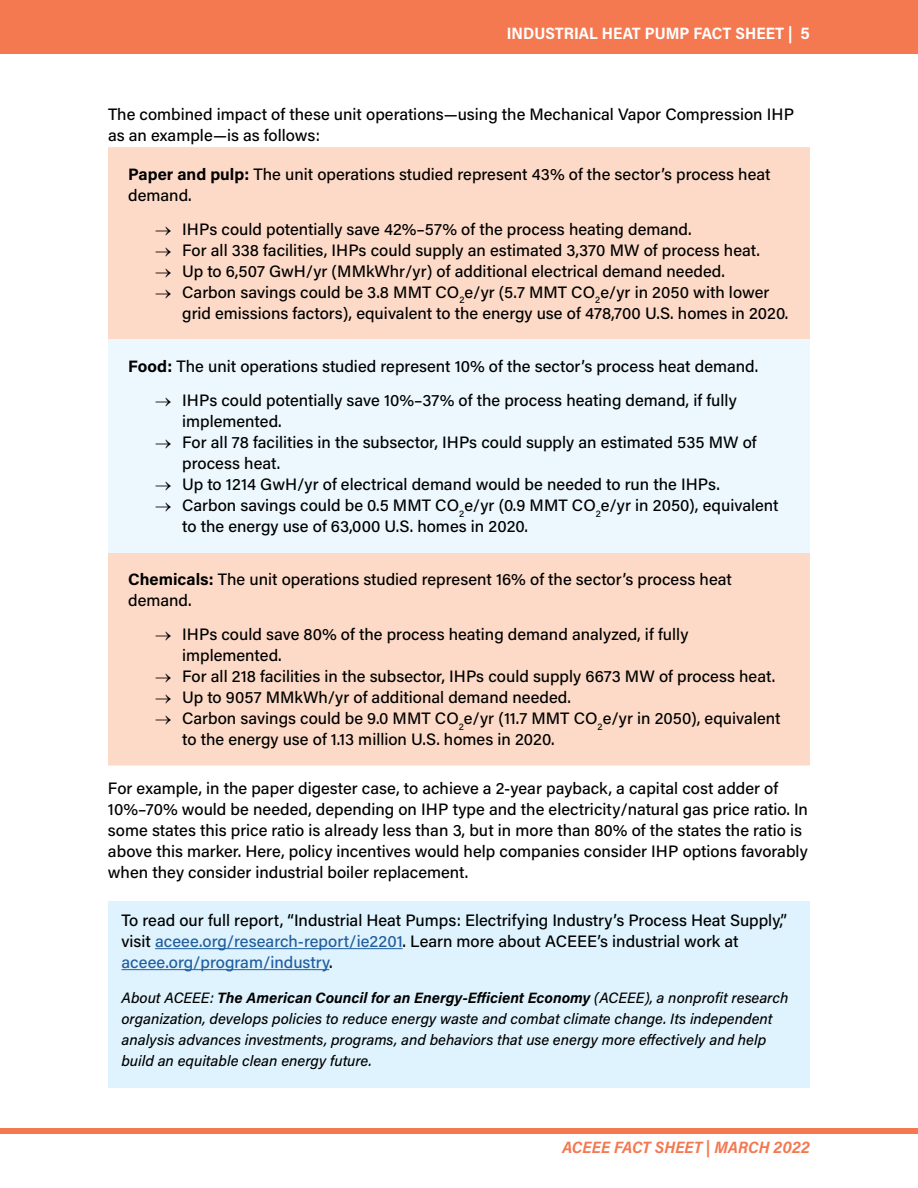
<style>
.page{position:relative;width:918px;height:1188px;background:#fff}
.page>*{position:absolute;margin:0;border:0;box-sizing:border-box;transform-origin:0 0}
.t1{font:500 16.5px/21px "Acumin Pro";color:#000}
.t2{font:700 16.5px "Acumin Pro Semi Cond";color:#fff}
.t3{font:italic 700 16.5px "Acumin Pro Semi Cond";color:#f47850}
.t4{font:italic 500 15px/21px "Acumin Pro";color:#000}
.s1{font-weight:700}
.s2{color:#215e9e}
</style>
<div class="page">
<div style="left:0;top:0;width:918px;height:54px;background:#f47850"></div>
<div style="left:0;top:1129px;width:918px;height:5px;background:#f47850"></div>
<div style="left:108px;top:901px;width:702px;height:186px;background:#def3fd"></div>
<hr style="left:155px;top:948px;width:248px;height:1px;background:#215e9e">
<hr style="left:122px;top:969px;width:207px;height:1px;background:#215e9e">
<div style="left:108px;top:147px;width:702px;height:619px;background:#fddac7"></div>
<div style="left:108px;top:339px;width:702px;height:213px;background:#ecf8fe"></div>
<p class="t2" style="left:507px;top:22px;width:305px">INDUSTRIAL HEAT PUMP FACT SHEET | 5</p>
<p class="t1" style="left:108px;top:103px;width:688px">The combined impact of these unit operations—using the Mechanical Vapor Compression IHP as an example—is as follows:</p>
<p class="t1" style="left:128px;top:163px;width:644px"><span class="s1">Paper and pulp:</span> The unit operations studied represent 43% of the sector’s process heat demand.</p>
<p class="t1" style="left:155px;top:218px;width:538px">→ IHPs could potentially save 42%–57% of the process heating demand.</p>
<p class="t1" style="left:155px;top:239px;width:606px">→ For all 338 facilities, IHPs could supply an estimated 3,370 MW of process heat.</p>
<p class="t1" style="left:155px;top:260px;width:571px">→ Up to 6,507 GwH/yr (MMkWhr/yr) of additional electrical demand needed.</p>
<p class="t1" style="left:182px;top:281px;width:608px;text-indent:-27px">→ Carbon savings could be 3.8 MMT CO<sub>2</sub>e/yr (5.7 MMT CO<sub>2</sub>e/yr in 2050 with lower grid emissions factors), equivalent to the energy use of 478,700 U.S. homes in 2020.</p>
<p class="t1" style="left:128px;top:355px;width:631px"><span class="s1">Food:</span> The unit operations studied represent 10% of the sector’s process heat demand.</p>
<p class="t1" style="left:182px;top:389px;width:556px;text-indent:-27px">→ IHPs could potentially save 10%–37% of the process heating demand, if fully implemented.</p>
<p class="t1" style="left:182px;top:431px;width:576px;text-indent:-27px">→ For all 78 facilities in the subsector, IHPs could supply an estimated 535 MW of process heat.</p>
<p class="t1" style="left:155px;top:473px;width:566px">→ Up to 1214 GwH/yr of electrical demand would be needed to run the IHPs.</p>
<p class="t1" style="left:182px;top:494px;width:598px;text-indent:-27px">→ Carbon savings could be 0.5 MMT CO<sub>2</sub>e/yr (0.9 MMT CO<sub>2</sub>e/yr in 2050), equivalent to the energy use of 63,000 U.S. homes in 2020.</p>
<p class="t1" style="left:128px;top:568px;width:605px"><span class="s1">Chemicals:</span> The unit operations studied represent 16% of the sector’s process heat demand.</p>
<p class="t1" style="left:182px;top:623px;width:508px;text-indent:-27px">→ IHPs could save 80% of the process heating demand analyzed, if fully implemented.</p>
<p class="t1" style="left:155px;top:665px;width:621px">→ For all 218 facilities in the subsector, IHPs could supply 6673 MW of process heat.</p>
<p class="t1" style="left:155px;top:686px;width:417px">→ Up to 9057 MMkWh/yr of additional demand needed.</p>
<p class="t1" style="left:182px;top:707px;width:600px;text-indent:-27px">→ Carbon savings could be 9.0 MMT CO<sub>2</sub>e/yr (11.7 MMT CO<sub>2</sub>e/yr in 2050), equivalent to the energy use of 1.13 million U.S. homes in 2020.</p>
<p class="t1" style="left:108px;top:777px;width:702px">For example, in the paper digester case, to achieve a 2-year payback, a capital cost adder of 10%–70% would be needed, depending on IHP type and the electricity/natural gas price ratio. In some states this price ratio is already less than 3, but in more than 80% of the states the ratio is above this marker. Here, policy incentives would help companies consider IHP options favorably when they consider industrial boiler replacement.</p>
<p class="t1" style="left:121px;top:909px;width:667px">To read our full report, “Industrial Heat Pumps: Electrifying Industry’s Process Heat Supply,” visit <span class="s2">aceee.org/research-report/ie2201</span>. Learn more about ACEEE’s industrial work at <span class="s2">aceee.org/program/industry</span>.</p>
<p class="t4" style="left:122px;top:986px;width:668px">About ACEEE: <span class="s1">The American Council for an Energy-Efficient Economy</span> (ACEEE), a nonprofit research organization, develops policies to reduce energy waste and combat climate change. Its independent analysis advances investments, programs, and behaviors that use energy more effectively and help build an equitable clean energy future.</p>
<p class="t3" style="left:562px;top:1135px;width:249px">ACEEE FACT SHEET | MARCH 2022</p>
</div>
